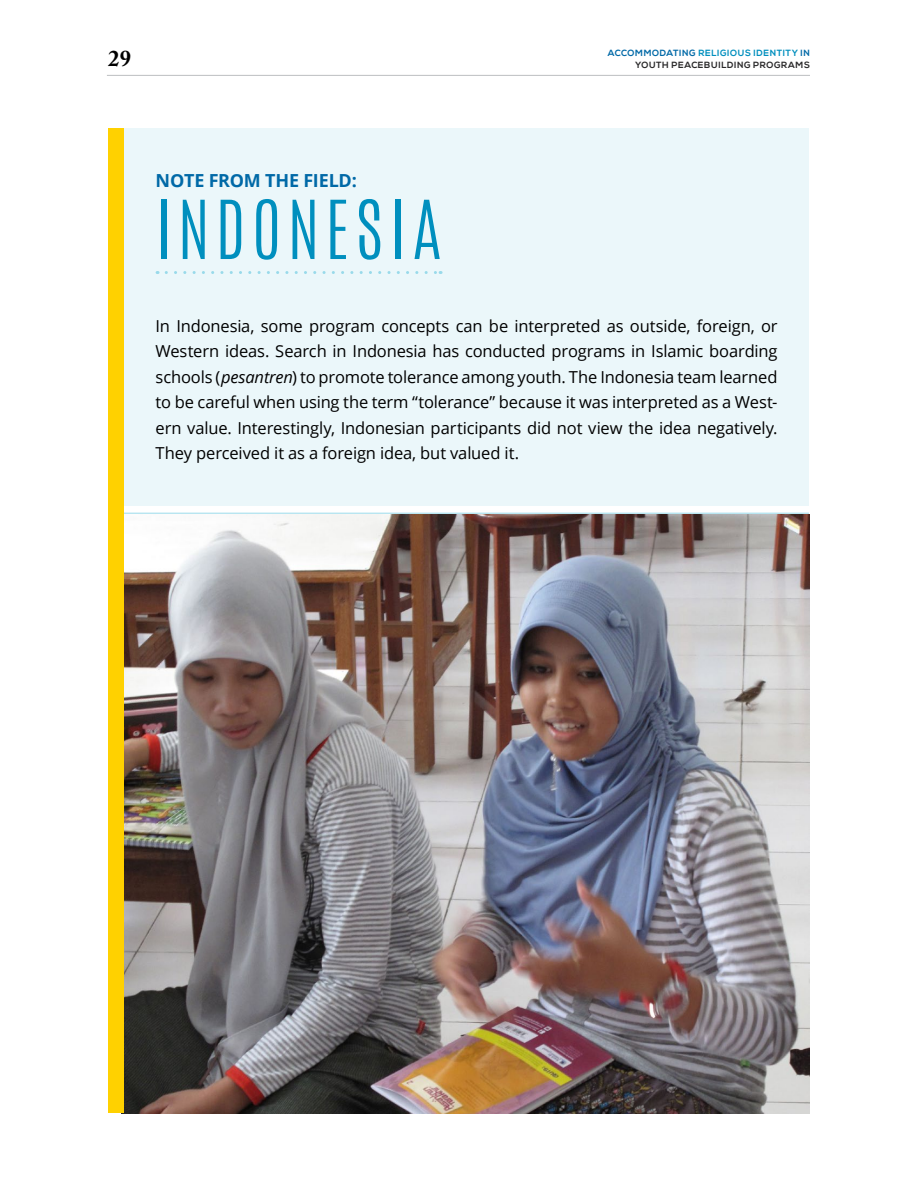
<style>
.page{position:relative;width:918px;height:1188px;background:#fff}
.page>*{position:absolute;margin:0;border:0;box-sizing:border-box;transform-origin:0 0}
.t1{font:300 69px "Antonio";letter-spacing:.085em;color:#008fbe}
.t2{font:700 22.5px "Adobe Caslon Pro";color:#000}
.t3{font:700 18px "Open Sans";letter-spacing:-.015em;color:#0069a7}
.t4{font:16.5px/25.5px "Open Sans";letter-spacing:-.01em;color:#000;text-align:justify}
.t5{font:700 9px "Nexa";letter-spacing:.07em;color:#008fbe}
.t6{font:700 9px "Nexa";letter-spacing:.07em;color:#292829}
.s1{color:#0069a7}
.s2{font-style:italic}
</style>
<div class="page">
<hr style="left:107px;top:75px;width:703px;height:1px;background:#bcbec0">
<img style="left:122px;top:514px;width:688px;height:600px">
<hr style="left:120px;top:513px;width:689px;height:1px;background:#99daea">
<div style="left:120px;top:128px;width:689px;height:377px;background:#ebf7fa"></div>
<div style="left:108px;top:128px;width:15px;height:985px;background:#ffd100"></div>
<svg style="left:166px;top:271px;width:275px;height:3px"></svg>
<p class="t5" style="left:608px;top:48px;width:204px"><span class="s1">ACCOMMODATING</span> RELIGIOUS IDENTITY <span class="s1">IN</span></p>
<h2 class="t2" style="left:108px;top:45px;width:25px">29</h2>
<p class="t6" style="left:635px;top:59px;width:176px">YOUTH PEACEBUILDING PROGRAMS</p>
<p class="t3" style="left:156px;top:168px;width:203px">NOTE FROM THE FIELD:</p>
<h1 class="t1" style="left:156px;top:180px;width:288px">INDONESIA</h1>
<p class="t4" style="left:156px;top:313px;width:624px">In Indonesia, some program concepts can be interpreted as outside, foreign, or Western ideas. Search in Indonesia has conducted programs in Islamic boarding schools (<span class="s2">pesantren</span>) to promote tolerance among youth. The Indonesia team learned to be careful when using the term “tolerance” because it was interpreted as a West&shy;ern value. Interestingly, Indonesian participants did not view the idea negatively.<br>They perceived it as a foreign idea, but valued it.</p>
</div>
